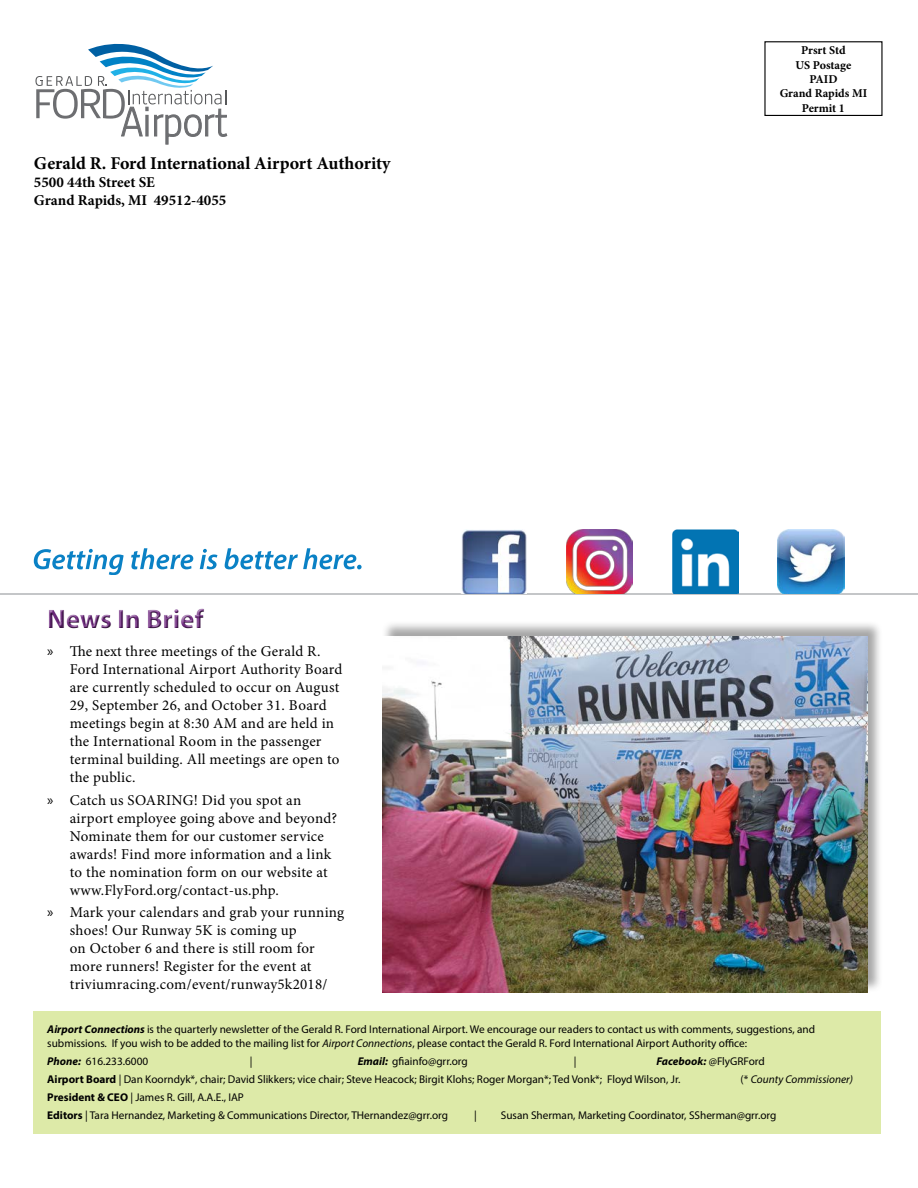
<style>
.page{position:relative;width:918px;height:1188px;background:#fff}
.page>*{position:absolute;margin:0;border:0;box-sizing:border-box;transform-origin:0 0}
.t1{font:700 27px "Myriad Pro";color:#712c81}
.t2{font:700 18px "Minion Pro";color:#000}
.t3{font:15px/18px "Minion Pro";letter-spacing:.02em;color:#000}
.t4{font:700 15px/18px "Minion Pro";color:#000}
.t5{font:700 12px/14.4px "Minion Pro";color:#000;text-align:center}
.t6{font:11.25px/18px "Myriad Pro";color:#000}
.t7{font:italic 11.25px "Myriad Pro";color:#000}
.s1{font-family:"Myriad Pro"}
.s2{font-weight:700;font-style:italic}
.s3{font-style:italic}
.s4{font-weight:700}
.s5{font-style:normal}
</style>
<div class="page">
<div style="left:34px;top:1012px;width:847px;height:122px;background:#ddeaa8"></div>
<div style="left:764px;top:41px;width:119px;height:75px;border:1px solid #000"></div>
<hr style="left:0;top:593px;width:918px;height:2px;background:#b1b4b6">
<svg style="left:34px;top:549px;width:90px;height:25px"></svg>
<svg style="left:131px;top:548px;width:62px;height:21px"></svg>
<svg style="left:200px;top:549px;width:17px;height:20px"></svg>
<svg style="left:225px;top:548px;width:137px;height:21px"></svg>
<svg style="left:35px;top:43px;width:192px;height:102px"></svg>
<img style="left:461px;top:529px;width:66px;height:64px">
<img style="left:566px;top:529px;width:67px;height:64px">
<img style="left:778px;top:529px;width:66px;height:64px">
<img style="left:672px;top:529px;width:67px;height:64px">
<div style="left:37px;top:601px;width:179px;height:36px;background:#000;opacity:.75"></div>
<div style="left:381px;top:621px;width:503px;height:372px;background:#000;opacity:.35"></div>
<img style="left:382px;top:636px;width:486px;height:357px">
<p class="t2" style="left:34px;top:151px;width:358px">Gerald R. Ford International Airport Authority</p>
<p class="t4" style="left:34px;top:173px;width:194px">5500 44th Street SE<br>Grand Rapids, MI 49512-4055</p>
<h1 class="t1" style="left:47px;top:602px;width:158px">News In Brief</h1>
<p class="t3" style="left:70px;top:642px;width:274px;text-indent:-22px"><span class="s1">»</span> The next three meetings of the Gerald R.<br>Ford International Airport Authority Board are currently scheduled to occur on August 29, September 26, and October 31. Board meetings begin at 8:30 AM and are held in the International Room in the passenger terminal building. All meetings are open to the public.</p>
<p class="t3" style="left:70px;top:791px;width:269px;text-indent:-22px"><span class="s1">»</span> Catch us SOARING! Did you spot an airport employee going above and beyond?<br>Nominate them for our customer service awards! Find more information and a link to the nomination form on our website at www.FlyFord.org/contact-us.php.</p>
<p class="t3" style="left:70px;top:903px;width:276px;text-indent:-22px"><span class="s1">»</span> Mark your calendars and grab your running shoes! Our Runway 5K is coming up<br>on October 6 and there is still room for more runners! Register for the event at triviumracing.com/event/runway5k2018/</p>
<p class="t5" style="left:780px;top:43px;width:89px">Prsrt Std<br>US Postage<br>PAID<br>Grand Rapids MI<br>Permit 1</p>
<p class="t6" style="left:47px;top:1023px;width:769px;line-height:13.5px"><span class="s2">Airport Connections</span> is the quarterly newsletter of the Gerald R. Ford International Airport. We encourage our readers to contact us with comments, suggestions, and submissions. If you wish to be added to the mailing list for <span class="s3">Airport Connections</span>, please contact the Gerald R. Ford International Airport Authority office:</p>
<p class="t6" style="left:47px;top:1052px;width:102px"><span class="s2">Phone:</span> 616.233.6000</p>
<p class="t6" style="left:250px;top:1052px;width:4px">|</p>
<p class="t6" style="left:358px;top:1052px;width:112px"><span class="s2">Email:</span> gfiainfo@grr.org</p>
<p class="t6" style="left:574px;top:1052px;width:4px">|</p>
<p class="t6" style="left:47px;top:1052px;width:719px;text-indent:609px"><span class="s2">Facebook:</span> @FlyGRFord<br><span class="s4">Airport Board</span> | Dan Koorndyk*, chair; David Slikkers; vice chair; Steve Heacock; Birgit Klohs; Roger Morgan*; Ted Vonk*; Floyd Wilson, Jr.</p>
<p class="t7" style="left:741px;top:1072px;width:114px"><span class="s5">(*</span> County Commissioner)</p>
<p class="t6" style="left:47px;top:1088px;width:402px"><span class="s4">President &amp; CEO</span> | James R. Gill, A.A.E., IAP<br><span class="s4">Editors</span> | Tara Hernandez, Marketing &amp; Communications Director, THernandez@grr.org</p>
<p class="t6" style="left:474px;top:1106px;width:4px">|</p>
<p class="t6" style="left:501px;top:1106px;width:277px">Susan Sherman, Marketing Coordinator, SSherman@grr.org</p>
</div>
